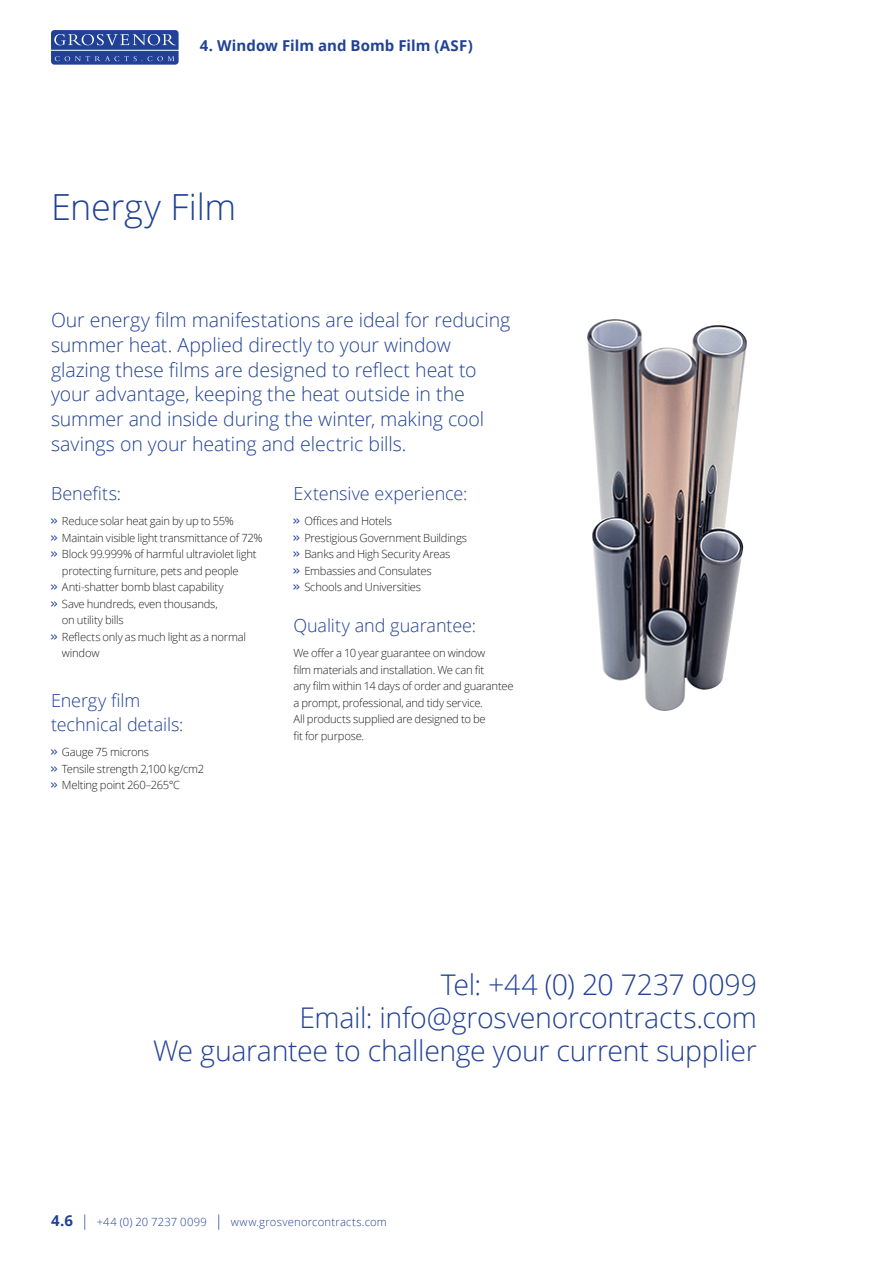
<style>
.page{position:relative;width:893px;height:1263px;background:#fff}
.page>*{position:absolute;margin:0;border:0;box-sizing:border-box;transform-origin:0 0}
.t1{font:300 36px "Open Sans";letter-spacing:-.01em;color:#214196}
.t2{font:300 28.5px/33px "Open Sans";letter-spacing:-.015em;color:#214196;text-align:right}
.t3{font:300 19.5px/24.8px "Open Sans";letter-spacing:-.005em;color:#214196}
.t4{font:300 18px/24.8px "Open Sans";letter-spacing:-.005em;color:#214196}
.t5{font:700 15px "Open Sans";letter-spacing:.005em;color:#214196}
.t6{font:300 11.25px/16.5px "Open Sans";letter-spacing:-.02em;color:#231f20}
.t7{font:300 11.25px "Open Sans";letter-spacing:.02em;color:#214196}
.s1{font-weight:700;color:#214196}
.s2{font-weight:700;font-size:15px}
.s3{font-size:15px}
</style>
<div class="page">
<svg style="left:51px;top:30px;width:128px;height:35px;background:#3e59a3"></svg>
<img style="left:587px;top:319px;width:160px;height:392px">
<h3 class="t5" style="left:200px;top:35px;width:274px">4. Window Film and Bomb Film (ASF)</h3>
<h1 class="t1" style="left:51px;top:182px;width:187px">Energy Film</h1>
<p class="t3" style="left:51px;top:307px;width:461px">Our energy film manifestations are ideal for reducing summer heat. Applied directly to your window glazing these films are designed to reflect heat to your advantage, keeping the heat outside in the summer and inside during the winter, making cool savings on your heating and electric bills.</p>
<h3 class="t4" style="left:51px;top:481px;width:72px">Benefits:</h3>
<p class="t6" style="left:51px;top:512px;width:184px"><span class="s1">&gt;&gt;</span> Reduce solar heat gain by up to 55%</p>
<p class="t6" style="left:51px;top:529px;width:213px"><span class="s1">&gt;&gt;</span> Maintain visible light transmittance of 72%</p>
<p class="t6" style="left:51px;top:545px;width:207px"><span class="s1">&gt;&gt;</span> Block 99.999% of harmful ultraviolet light</p>
<p class="t6" style="left:62px;top:562px;width:178px">protecting furniture, pets and people</p>
<p class="t6" style="left:51px;top:578px;width:174px"><span class="s1">&gt;&gt;</span> Anti-shatter bomb blast capability</p>
<p class="t6" style="left:51px;top:595px;width:168px"><span class="s1">&gt;&gt;</span> Save hundreds, even thousands,</p>
<p class="t6" style="left:62px;top:611px;width:63px">on utility bills</p>
<p class="t6" style="left:51px;top:628px;width:197px"><span class="s1">&gt;&gt;</span> Reflects only as much light as a normal</p>
<p class="t6" style="left:62px;top:644px;width:39px">window</p>
<h3 class="t4" style="left:51px;top:687px;width:134px">Energy film technical details:</h3>
<p class="t6" style="left:51px;top:743px;width:155px"><span class="s1">&gt;&gt;</span> Gauge 75 microns<br><span class="s1">&gt;&gt;</span> Tensile strength 2,100 kg/cm2 <span class="s1">&gt;&gt;</span> Melting point 260–265°C</p>
<h3 class="t4" style="left:293px;top:481px;width:175px">Extensive experience:</h3>
<p class="t6" style="left:293px;top:512px;width:175px"><span class="s1">&gt;&gt;</span> Offices and Hotels<br><span class="s1">&gt;&gt;</span> Prestigious Government Buildings <span class="s1">&gt;&gt;</span> Banks and High Security Areas<br><span class="s1">&gt;&gt;</span> Embassies and Consulates<br><span class="s1">&gt;&gt;</span> Schools and Universities</p>
<h3 class="t4" style="left:293px;top:613px;width:184px">Quality and guarantee:</h3>
<p class="t6" style="left:293px;top:644px;width:222px">We offer a 10 year guarantee on window<br>film materials and installation. We can fit<br>any film within 14 days of order and guarantee a prompt, professional, and tidy service.<br>All products supplied are designed to be<br>fit for purpose.</p>
<h2 class="t2" style="left:153px;top:968px;width:605px">Tel: +44 (0) 20 7237 0099<br>Email: info@grosvenorcontracts.com<br>We guarantee to challenge your current supplier</h2>
<p class="t7" style="left:51px;top:1215px;width:337px"><span class="s2">4.6</span> <span class="s3">|</span> +44 (0) 20 7237 0099 <span class="s3">|</span> www.grosvenorcontracts.com</p>
</div>
